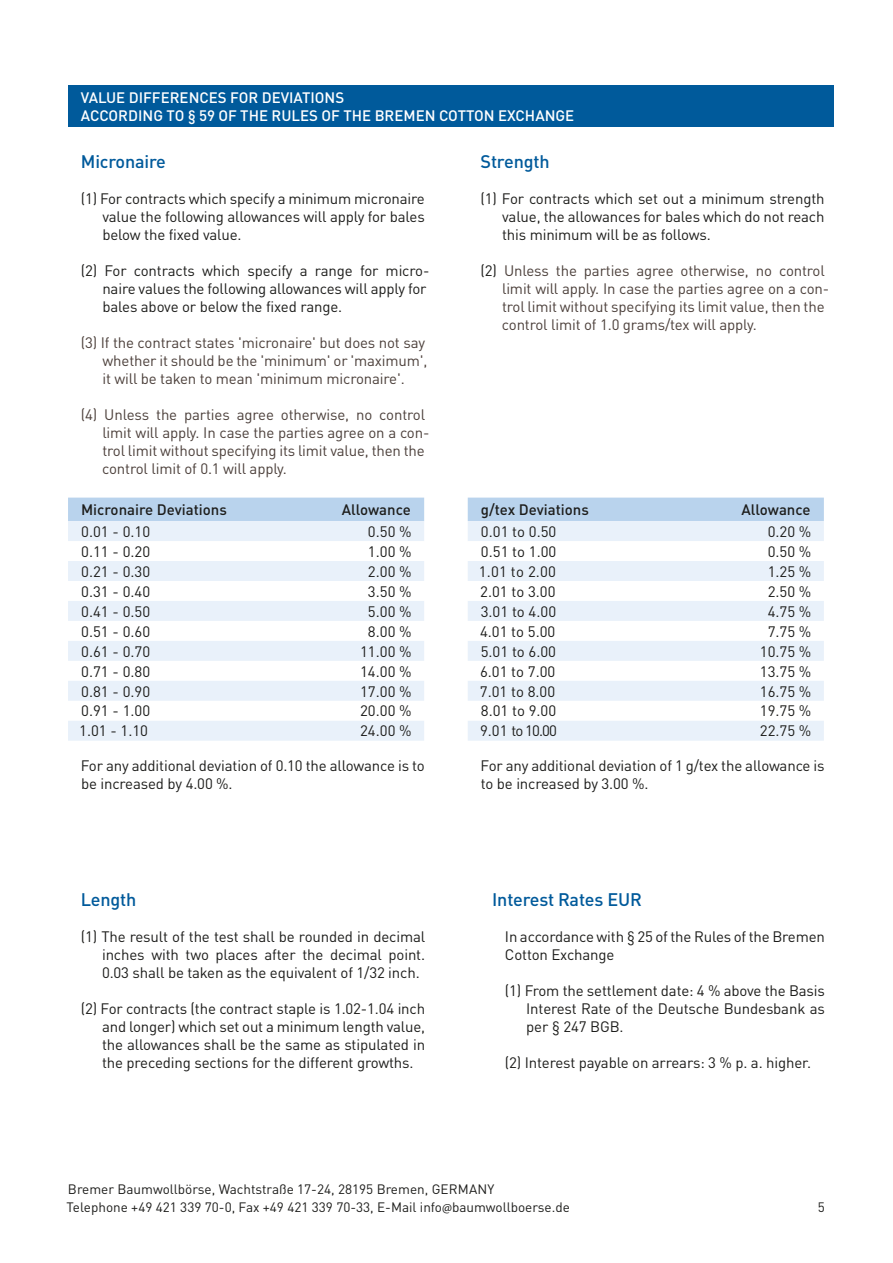
<style>
.page{position:relative;width:893px;height:1263px;background:#fff}
.page>*{position:absolute;margin:0;border:0;box-sizing:border-box;transform-origin:0 0}
.t1{font:500 18px "DINOT";letter-spacing:-.01em;color:#005a9b}
.t2{font:15px/18px "DINOT";letter-spacing:-.01em;color:#1d1d1b;text-align:justify}
.t3{font:15px/18px "DINOT";letter-spacing:-.01em;color:#4c403b}
.t4{font:500 15px "DINOT";color:#fff}
.t5{font:500 15px "DINOT";color:#1d1d1b}
.t6{font:13.5px/18px "DINOT";color:#1d1d1b}
.s1{color:#1d1d1b}
.s2{font-family:"Myriad Pro"}
</style>
<div class="page">
<div style="left:68px;top:85px;width:765px;height:41px;background:#005a9b"></div>
<div style="left:468px;top:498px;width:356px;height:23px;background:#b9d3ed"></div>
<svg style="left:468px;top:521px;width:356px;height:220px;fill:#e9f1fa"></svg>
<div style="left:68px;top:498px;width:356px;height:23px;background:#b9d3ed"></div>
<svg style="left:68px;top:521px;width:356px;height:220px;fill:#e9f1fa"></svg>
<p class="t4" style="left:81px;top:87px;width:265px">VALUE DIFFERENCES FOR DEVIATIONS</p>
<p class="t4" style="left:81px;top:105px;width:495px">ACCORDING TO § 59 OF THE RULES OF THE BREMEN COTTON EXCHANGE</p>
<p class="t1" style="left:481px;top:150px;width:71px">Strength</p>
<p class="t2" style="left:502px;top:189px;width:324px;text-indent:-21px">(1) For contracts which set out a minimum strength value, the allowances for bales which do not reach this minimum will be as follows.</p>
<p class="t3" style="left:502px;top:261px;width:329px;text-indent:-21px"><span class="s1">(2)</span> Unless the parties agree otherwise, no control limit will apply. In case the parties agree on a con&shy;trol limit without specifying its limit value, then the control limit of 1.0 grams/tex will apply.</p>
<p class="t1" style="left:81px;top:150px;width:87px">Micronaire</p>
<p class="t2" style="left:102px;top:189px;width:324px;text-indent:-21px">(1) For contracts which specify a minimum micronaire value the following allowances will apply for bales below the fixed value.</p>
<p class="t2" style="left:102px;top:261px;width:329px;text-align:left;text-indent:-21px">(2) For contracts which specify a range for micro&shy;naire values the following allowances will apply for bales above or below the fixed range.</p>
<p class="t3" style="left:102px;top:333px;width:327px;text-indent:-22px">(3) If the contract states 'micronaire' but does not say whether it should be the 'minimum' or 'maximum', it will be taken to mean 'minimum micronaire'.</p>
<p class="t3" style="left:102px;top:405px;width:329px;text-indent:-21px">(4) Unless the parties agree otherwise, no control limit will apply. In case the parties agree on a con&shy;trol limit without specifying its limit value, then the control limit of 0.1 will apply.</p>
<p class="t5" style="left:81px;top:500px;width:147px">Micronaire Deviations</p>
<p class="t5" style="left:342px;top:500px;width:71px">Allowance</p>
<p class="t2" style="left:81px;top:522px;width:70px">0.01 - 0.10</p>
<p class="t2" style="left:368px;top:522px;width:45px">0.50 %</p>
<p class="t2" style="left:81px;top:542px;width:70px">0.11 - 0.20</p>
<p class="t2" style="left:368px;top:542px;width:45px">1.00 %</p>
<p class="t2" style="left:81px;top:562px;width:70px">0.21 - 0.30</p>
<p class="t2" style="left:368px;top:562px;width:45px">2.00 %</p>
<p class="t2" style="left:81px;top:582px;width:70px">0.31 - 0.40</p>
<p class="t2" style="left:368px;top:582px;width:45px">3.50 %</p>
<p class="t2" style="left:81px;top:602px;width:70px">0.41 - 0.50</p>
<p class="t2" style="left:368px;top:602px;width:45px">5.00 %</p>
<p class="t2" style="left:81px;top:622px;width:70px">0.51 - 0.60</p>
<p class="t2" style="left:368px;top:622px;width:45px">8.00 %</p>
<p class="t2" style="left:81px;top:642px;width:70px">0.61 - 0.70</p>
<p class="t2" style="left:360px;top:642px;width:53px">11.00 %</p>
<p class="t2" style="left:81px;top:662px;width:70px">0.71 - 0.80</p>
<p class="t2" style="left:360px;top:662px;width:53px">14.00 %</p>
<p class="t2" style="left:81px;top:682px;width:70px">0.81 - 0.90</p>
<p class="t2" style="left:360px;top:682px;width:53px">17.00 %</p>
<p class="t2" style="left:81px;top:702px;width:70px">0.91 - 1.00</p>
<p class="t2" style="left:360px;top:702px;width:53px">20.00 %</p>
<p class="t2" style="left:79px;top:722px;width:70px">1.01 - 1.10</p>
<p class="t2" style="left:360px;top:722px;width:53px">24.00 %</p>
<p class="t2" style="left:81px;top:756px;width:345px">For any additional deviation of 0.10 the allowance is to be increased by 4.00 %.</p>
<p class="t5" style="left:481px;top:500px;width:109px">g/tex Deviations</p>
<p class="t5" style="left:741px;top:500px;width:71px">Allowance</p>
<p class="t2" style="left:481px;top:522px;width:77px">0.01 to 0.50</p>
<p class="t2" style="left:768px;top:522px;width:45px">0.20 %</p>
<p class="t2" style="left:481px;top:542px;width:77px">0.51 to 1.00</p>
<p class="t2" style="left:768px;top:542px;width:45px">0.50 %</p>
<p class="t2" style="left:479px;top:562px;width:79px">1.01 to 2.00</p>
<p class="t2" style="left:768px;top:562px;width:45px">1.25 %</p>
<p class="t2" style="left:480px;top:582px;width:77px">2.01 to 3.00</p>
<p class="t2" style="left:768px;top:582px;width:45px">2.50 %</p>
<p class="t2" style="left:481px;top:602px;width:77px">3.01 to 4.00</p>
<p class="t2" style="left:768px;top:602px;width:45px">4.75 %</p>
<p class="t2" style="left:480px;top:622px;width:77px">4.01 to 5.00</p>
<p class="t2" style="left:768px;top:622px;width:45px">7.75 %</p>
<p class="t2" style="left:481px;top:642px;width:77px">5.01 to 6.00</p>
<p class="t2" style="left:760px;top:642px;width:53px">10.75 %</p>
<p class="t2" style="left:480px;top:662px;width:77px">6.01 to 7.00</p>
<p class="t2" style="left:760px;top:662px;width:53px">13.75 %</p>
<p class="t2" style="left:480px;top:682px;width:77px">7.01 to 8.00</p>
<p class="t2" style="left:760px;top:682px;width:53px">16.75 %</p>
<p class="t2" style="left:481px;top:702px;width:77px">8.01 to 9.00</p>
<p class="t2" style="left:760px;top:702px;width:53px">19.75 %</p>
<p class="t2" style="left:480px;top:722px;width:78px">9.01 to 10.00</p>
<p class="t2" style="left:760px;top:722px;width:53px">22.75 %</p>
<p class="t2" style="left:481px;top:756px;width:345px">For any additional deviation of 1 g/tex the allowance is to be increased by 3.00 %.</p>
<p class="t1" style="left:81px;top:888px;width:57px">Length</p>
<p class="t2" style="left:102px;top:927px;width:325px;text-indent:-21px">(1) The result of the test shall be rounded in decimal inches with two places after the decimal point.<br>0.03 shall be taken as the equivalent of 1/32 inch.</p>
<p class="t2" style="left:102px;top:999px;width:325px;text-indent:-21px">(2) For contracts (the contract staple is 1.02-1.04 inch and longer) which set out a minimum length value, the allowances shall be the same as stipulated in the preceding sections for the different growths.</p>
<p class="t1" style="left:492px;top:888px;width:151px">Interest Rates EUR</p>
<p class="t2" style="left:505px;top:927px;width:322px">In accordance with § 25 of the Rules of the Bremen<br>Cotton Exchange</p>
<p class="t2" style="left:526px;top:981px;width:300px;text-indent:-21px">(1) From the settlement date: 4 % above the Basis Interest Rate of the Deutsche Bundesbank as per § 247 BGB.</p>
<p class="t2" style="left:505px;top:1053px;width:308px">(2) Interest payable on arrears: 3 % p. a. higher.</p>
<p class="t6" style="left:67px;top:1180px;width:505px">Bremer Baumwollbörse, Wachtstraße 17-24, 28195 Bremen, GERMANY<br>Telephone +49 421 339 70-0, Fax +49 421 339 70-33, E-Mail info<span class="s2">@</span>baumwollboerse.de</p>
<p class="t6" style="left:818px;top:1198px;width:9px">5</p>
</div>
